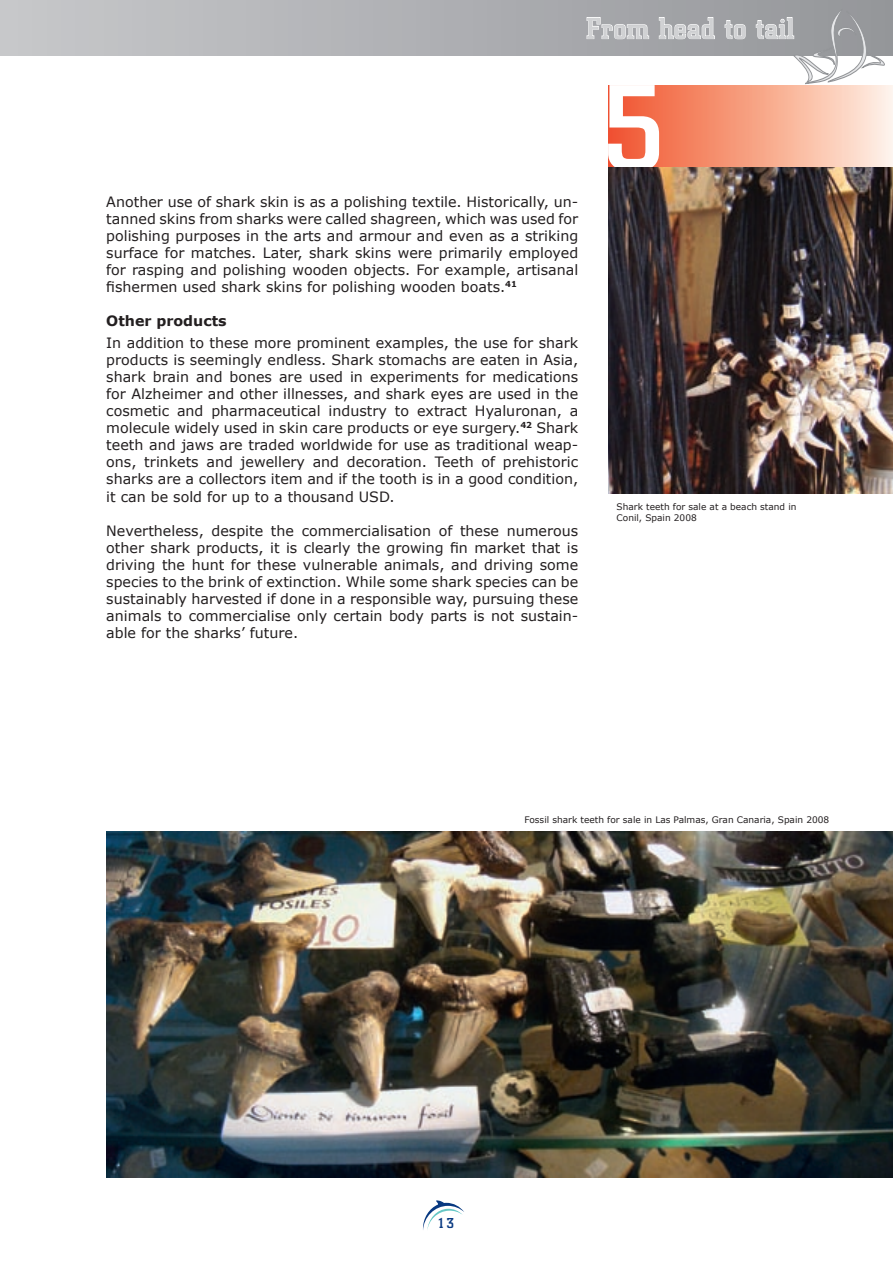
<style>
.page{position:relative;width:893px;height:1263px;background:#fff}
.page>*{position:absolute;margin:0;border:0;box-sizing:border-box;transform-origin:0 0}
.t1{font:500 31.5px "City D";color:#d1d2d4}
.t2{font:500 15px "City D";color:#083981}
.t3{font:14.25px/17.1px "Verdana";color:#231f20;text-align:justify}
.t4{font:700 14.25px "Verdana";color:#231f20}
.t5{font:9px/10.8px "Verdana";color:#231f20}
</style>
<div class="page">
<svg style="left:659px;top:85px;width:234px;height:82px;background:#f8b095"></svg>
<div style="left:0;top:0;width:893px;height:56px;background:linear-gradient(to right,#c7c8cb,#94969a)"></div>
<svg style="left:586px;top:17px;width:63px;height:22px"></svg>
<svg style="left:659px;top:17px;width:56px;height:22px"></svg>
<svg style="left:724px;top:20px;width:22px;height:19px"></svg>
<svg style="left:423px;top:1200px;width:41px;height:30px"></svg>
<svg style="left:755px;top:7px;width:130px;height:77px"></svg>
<img style="left:106px;top:831px;width:787px;height:347px">
<svg style="left:608px;top:85px;width:51px;height:82px"></svg>
<img style="left:608px;top:167px;width:285px;height:326px">
<h1 class="t1" style="left:586px;top:12px;width:210px">From head to tail</h1>
<p class="t3" style="left:106px;top:193px;width:473px">Another use of shark skin is as a polishing textile. Historically, un&shy;tanned skins from sharks were called shagreen, which was used for polishing purposes in the arts and armour and even as a striking surface for matches. Later, shark skins were primarily employed for rasping and polishing wooden objects. For example, artisanal fishermen used shark skins for polishing wooden boats.<sup>41</sup></p>
<p class="t4" style="left:106px;top:312px;width:122px">Other products</p>
<p class="t3" style="left:106px;top:334px;width:473px">In addition to these more prominent examples, the use for shark products is seemingly endless. Shark stomachs are eaten in Asia, shark brain and bones are used in experiments for medications for Alzheimer and other illnesses, and shark eyes are used in the cosmetic and pharmaceutical industry to extract Hyaluronan, a molecule widely used in skin care products or eye surgery.<sup>42</sup> Shark teeth and jaws are traded worldwide for use as traditional weap&shy;ons, trinkets and jewellery and decoration. Teeth of prehistoric sharks are a collectors item and if the tooth is in a good condition, it can be sold for up to a thousand USD.</p>
<p class="t3" style="left:106px;top:522px;width:473px">Nevertheless, despite the commercialisation of these numerous other shark products, it is clearly the growing fin market that is driving the hunt for these vulnerable animals, and driving some species to the brink of extinction. While some shark species can be sustainably harvested if done in a responsible way, pursuing these animals to commercialise only certain body parts is not sustain&shy;able for the sharks’ future.</p>
<p class="t5" style="left:617px;top:501px;width:181px">Shark teeth for sale at a beach stand in<br>Conil, Spain 2008</p>
<p class="t5" style="left:525px;top:815px;width:306px">Fossil shark teeth for sale in Las Palmas, Gran Canaria, Spain 2008</p>
<p class="t2" style="left:438px;top:1215px;width:17px">13</p>
</div>
